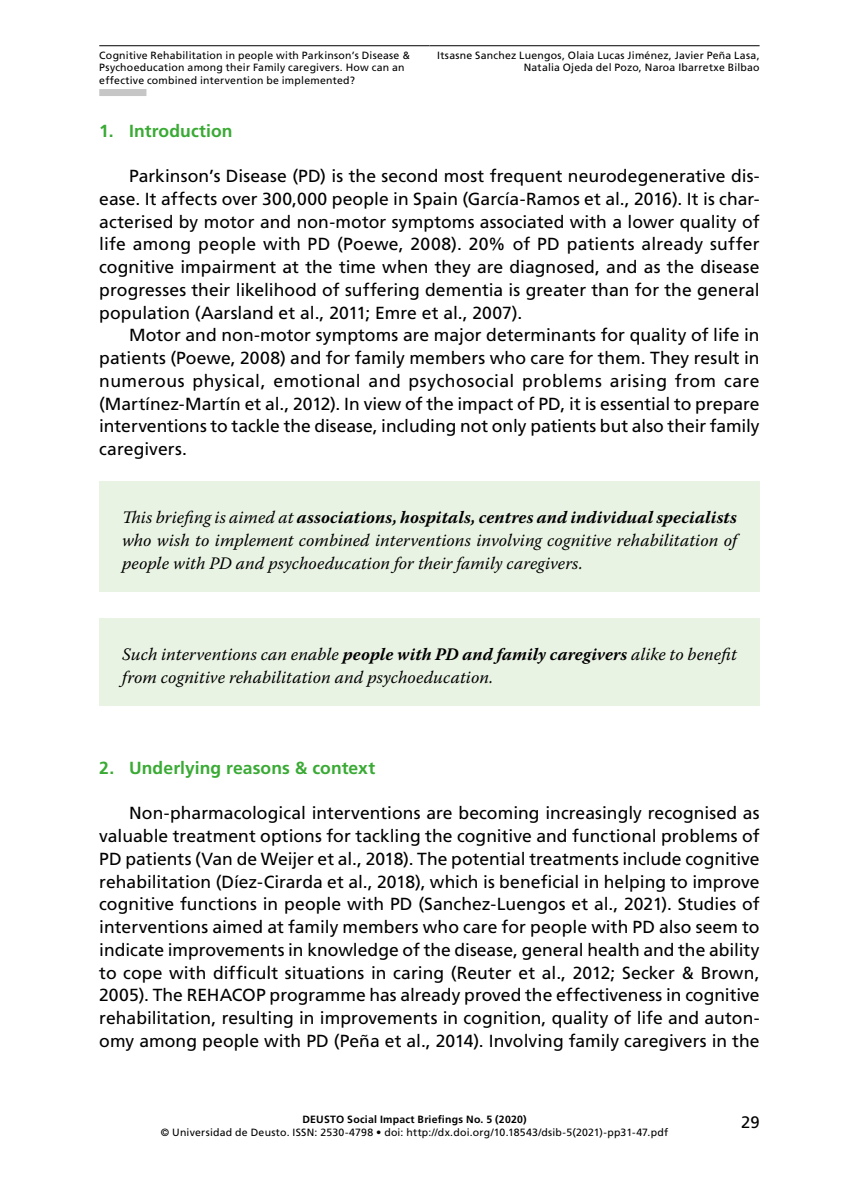
<style>
.page{position:relative;width:844px;height:1191px;background:#fff}
.page>*{position:absolute;margin:0;border:0;box-sizing:border-box;transform-origin:0 0}
.Texto_general{font:17.5px/22.8px "Frutiger";color:#000;text-align:justify}
.Texto_caja{font:italic 17.5px/22.8px "Warnock Pro";letter-spacing:.005em;color:#000;text-align:justify}
.Titulo1{font:700 17.5px "Frutiger";letter-spacing:.005em;color:#3aaa35}
.t1{font:16.62px "Frutiger";color:#000}
.t2{font:10.5px/12.6px "Frutiger";letter-spacing:.02em;color:#000}
.t3{font:700 10.5px "Frutiger";letter-spacing:.025em;color:#000}
.s1{font-weight:700}
</style>
<div class="page">
<hr style="left:99px;top:45px;width:330px;height:1px;background:#000">
<hr style="left:429px;top:45px;width:330px;height:1px;background:#000">
<div style="left:99px;top:89px;width:47px;height:7px;background:#c6c6c6"></div>
<div style="left:99px;top:481px;width:660px;height:111px;background:#e9f3e3"></div>
<div style="left:99px;top:617px;width:660px;height:88px;background:#e9f3e3"></div>
<p class="t2" style="left:99px;top:49px;width:312px">Cognitive Rehabilitation in people with Parkinson’s Disease &amp;<br>Psychoeducation among their Family caregivers. How can an effective combined intervention be implemented?</p>
<p class="t2" style="left:437px;top:49px;width:324px;text-align:right">Itsasne Sanchez Luengos, Olaia Lucas Jiménez, Javier Peña Lasa,<br>Natalia Ojeda del Pozo, Naroa Ibarretxe Bilbao</p>
<p class="Titulo1" style="left:99px;top:120px;width:135px">1. Introduction</p>
<p class="Texto_general" style="left:99px;top:164px;width:661px;text-indent:30px">Parkinson’s Disease (PD) is the second most frequent neurodegenerative dis&shy;ease. It affects over 300,000 people in Spain (García-Ramos et al., 2016). It is char&shy;acterised by motor and non-motor symptoms associated with a lower quality of life among people with PD (Poewe, 2008). 20% of PD patients already suffer cognitive impairment at the time when they are diagnosed, and as the disease progresses their likelihood of suffering dementia is greater than for the general population (Aarsland et al., 2011; Emre et al., 2007).</p>
<p class="Texto_general" style="left:99px;top:324px;width:661px;text-indent:30px">Motor and non-motor symptoms are major determinants for quality of life in patients (Poewe, 2008) and for family members who care for them. They result in numerous physical, emotional and psychosocial problems arising from care (Martínez-Martín et al., 2012). In view of the impact of PD, it is essential to prepare interventions to tackle the disease, including not only patients but also their family caregivers.</p>
<p class="Texto_caja" style="left:122px;top:506px;width:616px">This briefing is aimed at <span class="s1">associations, hospitals, centres and individual specialists </span>who wish to implement combined interventions involving cognitive rehabilitation of people with PD and psychoeducation for their family caregivers.</p>
<p class="Texto_caja" style="left:122px;top:642px;width:616px">Such interventions can enable <span class="s1">people with PD and family caregivers</span> alike to benefit from cognitive rehabilitation and psychoeducation.</p>
<p class="Titulo1" style="left:99px;top:757px;width:277px">2. Underlying reasons &amp; context</p>
<p class="Texto_general" style="left:99px;top:801px;width:661px;text-indent:30px">Non-pharmacological interventions are becoming increasingly recognised as valuable treatment options for tackling the cognitive and functional problems of PD patients (Van de Weijer et al., 2018). The potential treatments include cognitive rehabilitation (Díez-Cirarda et al., 2018), which is beneficial in helping to improve cognitive functions in people with PD (Sanchez-Luengos et al., 2021). Studies of interventions aimed at family members who care for people with PD also seem to indicate improvements in knowledge of the disease, general health and the ability to cope with difficult situations in caring (Reuter et al., 2012; Secker &amp; Brown, 2005). The REHACOP programme has already proved the effectiveness in cognitive rehabilitation, resulting in improvements in cognition, quality of life and auton&shy;omy among people with PD (Peña et al., 2014). Involving family caregivers in the</p>
<p class="t3" style="left:302px;top:1113px;width:226px">DEUSTO Social Impact Briefings No. 5 (2020)</p>
<p class="t2" style="left:161px;top:1125px;width:508px">© Universidad de Deusto. ISSN: 2530-4798 • doi: http://dx.doi.org/10.18543/dsib-5(2021)-pp31-47.pdf</p>
<p class="t1" style="left:740px;top:1112px;width:20px">29</p>
</div>
